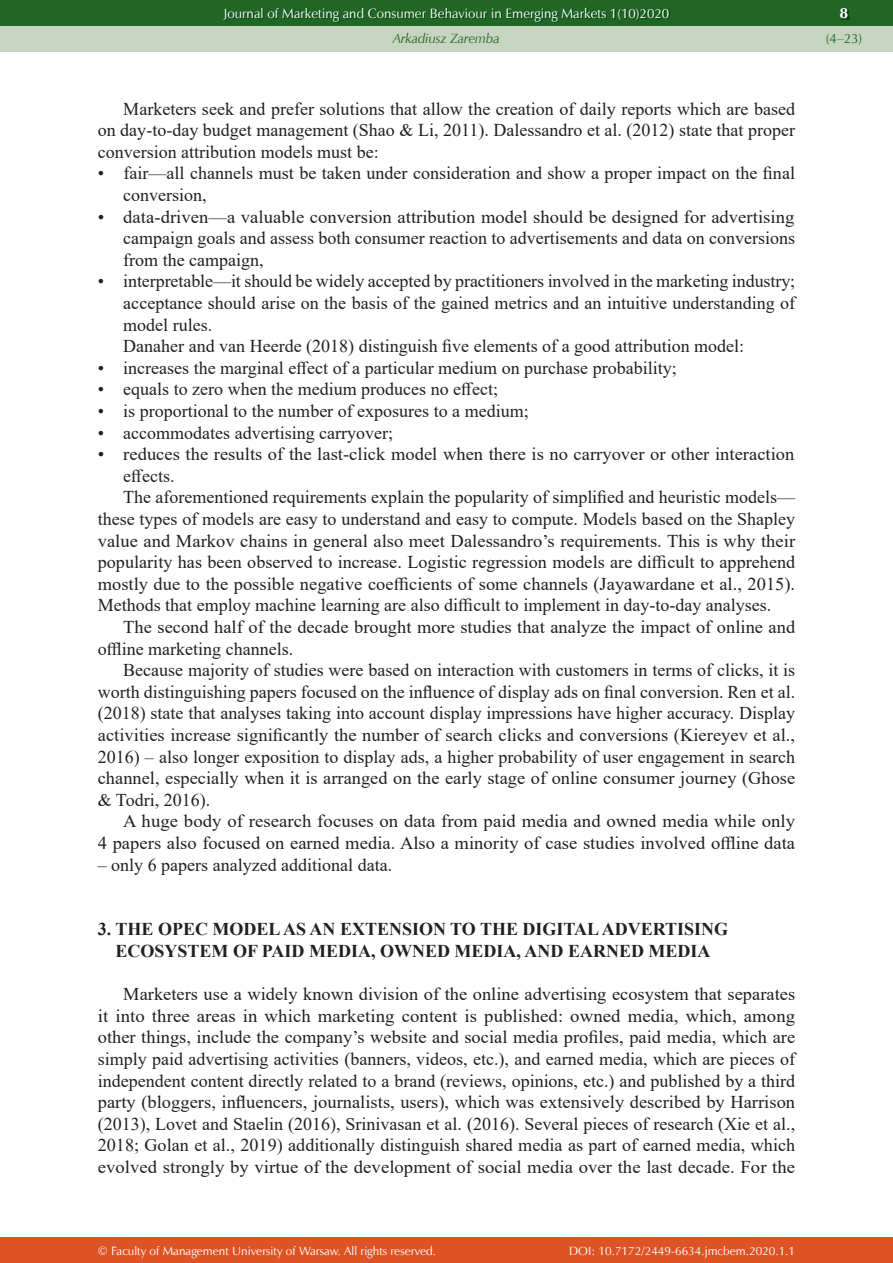
<style>
.page{position:relative;width:893px;height:1263px;background:#fff}
.page>*{position:absolute;margin:0;border:0;box-sizing:border-box;transform-origin:0 0}
.t1{font:18px/21.6px "Times New Roman";color:#231f20;text-align:justify}
.t2{font:700 18px/21.6px "Times New Roman";color:#231f20;text-align:center}
.t3{font:18px "Times New Roman";color:#231f20;scale:1.04 1}
.t4{font:15px "Zapf Humnst Ult EU";color:#fff}
.t5{font:13.5px "Zapf Humnst EU";color:#fff}
.t6{font:italic 13.5px "Zapf Humnst EU";color:#226625}
.t7{font:13.5px "Zapf Humnst EU";color:#226625}
.t8{font:12px "Zapf Humnst EU";color:#fff}
</style>
<div class="page">
<div style="left:0;top:0;width:893px;height:51px;background:#c6d4c0"></div>
<div style="left:0;top:1237px;width:893px;height:26px;background:#dd5326"></div>
<div style="left:0;top:0;width:893px;height:26px;background:#226625"></div>
<img style="left:224px;top:9px;width:445px;height:14px">
<svg style="left:842px;top:10px;width:7px;height:10px"></svg>
<p class="t5" style="left:224px;top:5px;width:447px">Journal of Marketing and Consumer Behaviour in Emerging Markets 1(10)2020</p>
<p class="t6" style="left:393px;top:30px;width:108px">Arkadiusz Zaremba</p>
<p class="t1" style="left:98px;top:98px;width:699px;text-indent:26px">Marketers seek and prefer solutions that allow the creation of daily reports which are based on day-to-day budget management (Shao &amp; Li, 2011). Dalessandro et al. (2012) state that proper conversion attribution models must be:</p>
<p class="t1" style="left:123px;top:162px;width:673px;text-indent:-26px">• fair—all channels must be taken under consideration and show a proper impact on the final conversion,</p>
<p class="t1" style="left:123px;top:206px;width:673px;text-indent:-26px">• data-driven—a valuable conversion attribution model should be designed for advertising campaign goals and assess both consumer reaction to advertisements and data on conversions from the campaign,</p>
<p class="t1" style="left:123px;top:270px;width:673px;text-align:left;text-indent:-26px">• interpretable—it should be widely accepted by practitioners involved in the marketing industry; acceptance should arise on the basis of the gained metrics and an intuitive understanding of model rules.<br>Danaher and van Heerde (2018) distinguish five elements of a good attribution model:</p>
<p class="t1" style="left:98px;top:357px;width:580px">• increases the marginal effect of a particular medium on purchase probability;</p>
<p class="t1" style="left:98px;top:378px;width:402px">• equals to zero when the medium produces no effect;</p>
<p class="t1" style="left:98px;top:400px;width:432px">• is proportional to the number of exposures to a medium;</p>
<p class="t1" style="left:98px;top:422px;width:297px">• accommodates advertising carryover;</p>
<p class="t1" style="left:98px;top:443px;width:698px">• reduces the results of the last-click model when there is no carryover or other interaction</p>
<p class="t1" style="left:123px;top:465px;width:53px">effects.</p>
<p class="t1" style="left:123px;top:486px;width:673px">The aforementioned requirements explain the popularity of simplified and heuristic models—</p>
<p class="t1" style="left:98px;top:508px;width:699px">these types of models are easy to understand and easy to compute. Models based on the Shapley</p>
<p class="t1" style="left:98px;top:530px;width:699px">value and Markov chains in general also meet Dalessandro’s requirements. This is why their</p>
<p class="t1" style="left:98px;top:551px;width:699px">popularity has been observed to increase. Logistic regression models are difficult to apprehend</p>
<p class="t1" style="left:98px;top:573px;width:699px">mostly due to the possible negative coefficients of some channels (Jayawardane et al., 2015).</p>
<p class="t1" style="left:98px;top:594px;width:675px">Methods that employ machine learning are also difficult to implement in day-to-day analyses.</p>
<p class="t1" style="left:123px;top:616px;width:673px">The second half of the decade brought more studies that analyze the impact of online and</p>
<p class="t1" style="left:98px;top:638px;width:197px">offline marketing channels.</p>
<p class="t1" style="left:123px;top:659px;width:673px">Because majority of studies were based on interaction with customers in terms of clicks, it is</p>
<p class="t1" style="left:98px;top:681px;width:699px">worth distinguishing papers focused on the influence of display ads on final conversion. Ren et al.</p>
<p class="t1" style="left:98px;top:702px;width:699px">(2018) state that analyses taking into account display impressions have higher accuracy. Display</p>
<p class="t1" style="left:98px;top:724px;width:699px">activities increase significantly the number of search clicks and conversions (Kiereyev et al.,</p>
<p class="t1" style="left:98px;top:746px;width:699px">2016) – also longer exposition to display ads, a higher probability of user engagement in search</p>
<p class="t1" style="left:98px;top:767px;width:699px">channel, especially when it is arranged on the early stage of online consumer journey (Ghose</p>
<p class="t1" style="left:98px;top:789px;width:114px">&amp; Todri, 2016).</p>
<p class="t3" style="left:123px;top:811px;width:647px">A huge body of research focuses on data from paid media and owned media while only</p>
<p class="t1" style="left:98px;top:832px;width:699px">4 papers also focused on earned media. Also a minority of case studies involved offline data</p>
<p class="t1" style="left:98px;top:854px;width:296px">– only 6 papers analyzed additional data.</p>
<p class="t2" style="left:98px;top:918px;width:632px">3. THE OPEC MODEL AS AN EXTENSION TO THE DIGITAL ADVERTISING<br>ECOSYSTEM OF PAID MEDIA, OWNED MEDIA, AND EARNED MEDIA</p>
<p class="t1" style="left:98px;top:983px;width:699px;text-indent:26px">Marketers use a widely known division of the online advertising ecosystem that separates it into three areas in which marketing content is published: owned media, which, among other things, include the company’s website and social media profiles, paid media, which are simply paid advertising activities (banners, videos, etc.), and earned media, which are pieces of independent content directly related to a brand (reviews, opinions, etc.) and published by a third party (bloggers, influencers, journalists, users), which was extensively described by Harrison (2013), Lovet and Staelin (2016), Srinivasan et al. (2016). Several pieces of research (Xie et al., 2018; Golan et al., 2019) additionally distinguish shared media as part of earned media, which evolved strongly by virtue of the development of social media over the last decade. For the</p>
<p class="t8" style="left:98px;top:1243px;width:340px">© Faculty of Management University of Warsaw. All rights reserved.</p>
<p class="t8" style="left:569px;top:1243px;width:227px">DOI: 10.7172/2449-6634.jmcbem.2020.1.1</p>
<p class="t4" style="left:840px;top:4px;width:10px">8</p>
<p class="t7" style="left:826px;top:30px;width:38px">(4–23)</p>
</div>
